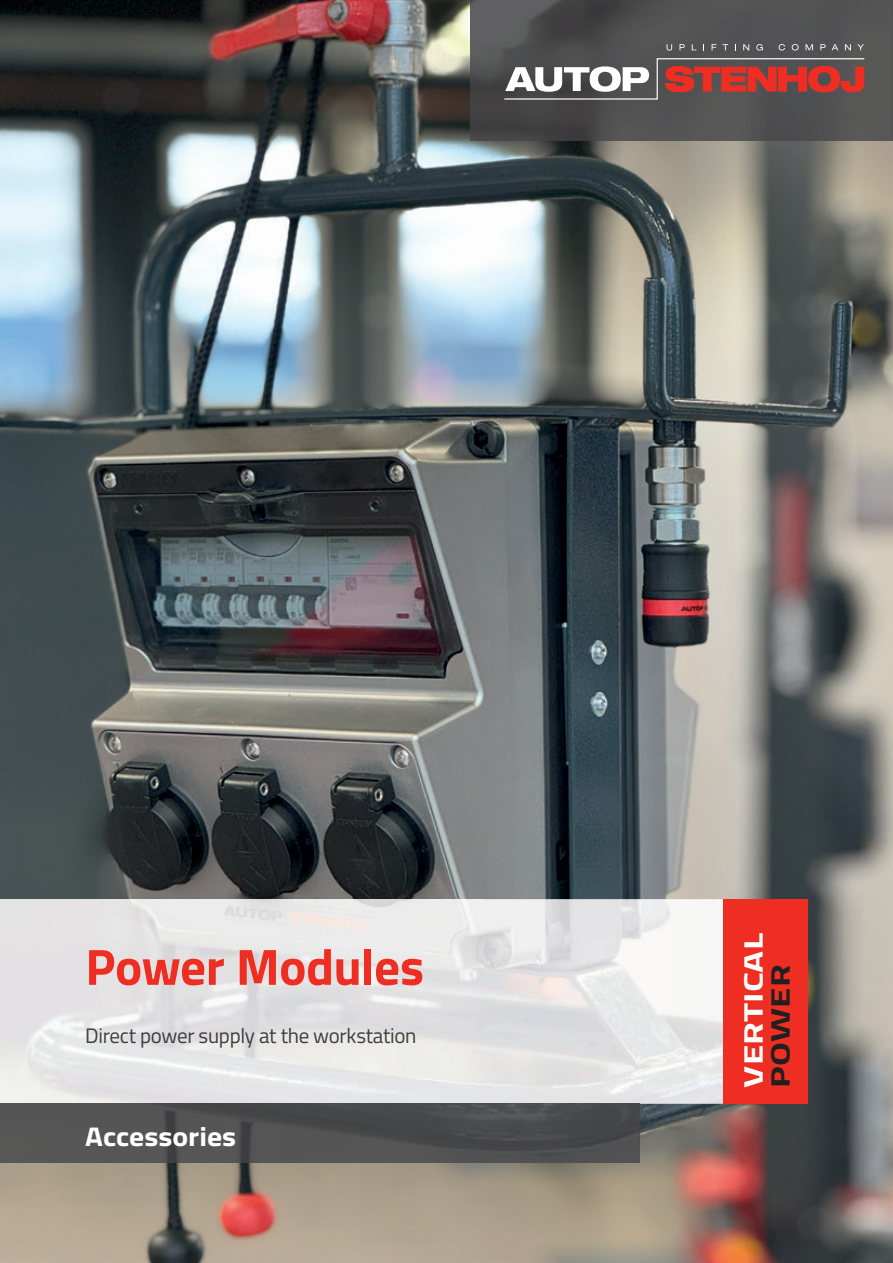
<style>
.page{position:relative;width:893px;height:1263px;background:#fff}
.page>*{position:absolute;margin:0;border:0;box-sizing:border-box;transform-origin:0 0}
.t1{font:700 51px "Titillium Web";letter-spacing:-.01em;color:#ee2e22}
.t2{font:700 27px "Titillium Web";color:#fff;scale:1.1 1}
.t3{font:700 27px "Titillium Web";color:#fff;scale:1.36 1}
.t4{font:700 27px "Titillium Web";color:#231f20;scale:1.36 1}
.t5{font:21px "Titillium Web";letter-spacing:-.015em;color:#3e3e3f}
</style>
<div class="page">
<img style="left:0;top:0;width:893px;height:1263px">
<img style="left:0;top:899px;width:723px;height:204px">
<img style="left:471px;top:0;width:422px;height:140px">
<svg style="left:667px;top:44px;width:5px;height:7px"></svg>
<svg style="left:679px;top:44px;width:6px;height:6px"></svg>
<svg style="left:692px;top:44px;width:4px;height:6px"></svg>
<svg style="left:712px;top:44px;width:4px;height:6px"></svg>
<svg style="left:722px;top:44px;width:6px;height:6px"></svg>
<svg style="left:743px;top:44px;width:6px;height:6px"></svg>
<svg style="left:756px;top:44px;width:7px;height:7px"></svg>
<svg style="left:779px;top:44px;width:6px;height:7px"></svg>
<svg style="left:792px;top:44px;width:7px;height:7px"></svg>
<svg style="left:806px;top:44px;width:7px;height:6px"></svg>
<svg style="left:820px;top:44px;width:6px;height:6px"></svg>
<svg style="left:832px;top:44px;width:6px;height:6px"></svg>
<svg style="left:845px;top:44px;width:6px;height:6px"></svg>
<svg style="left:857px;top:44px;width:7px;height:6px"></svg>
<svg style="left:503px;top:58px;width:362px;height:42px;background:#8e6361"></svg>
<div style="left:723px;top:899px;width:85px;height:204px;background:#ee2e22"></div>
<img style="left:0;top:1103px;width:640px;height:59px">
<h1 class="t1" style="left:85px;top:928px;width:340px">Power Modules</h1>
<p class="t5" style="left:85px;top:1020px;width:333px">Direct power supply at the workstation</p>
<p class="t2" style="left:85px;top:1116px;width:139px">Accessories</p>
<p class="t3" style="left:733px;top:1087px;width:115px;rotate:-90deg">VERTICAL</p>
<p class="t4" style="left:760px;top:1087px;width:92px;rotate:-90deg">POWER</p>
</div>
